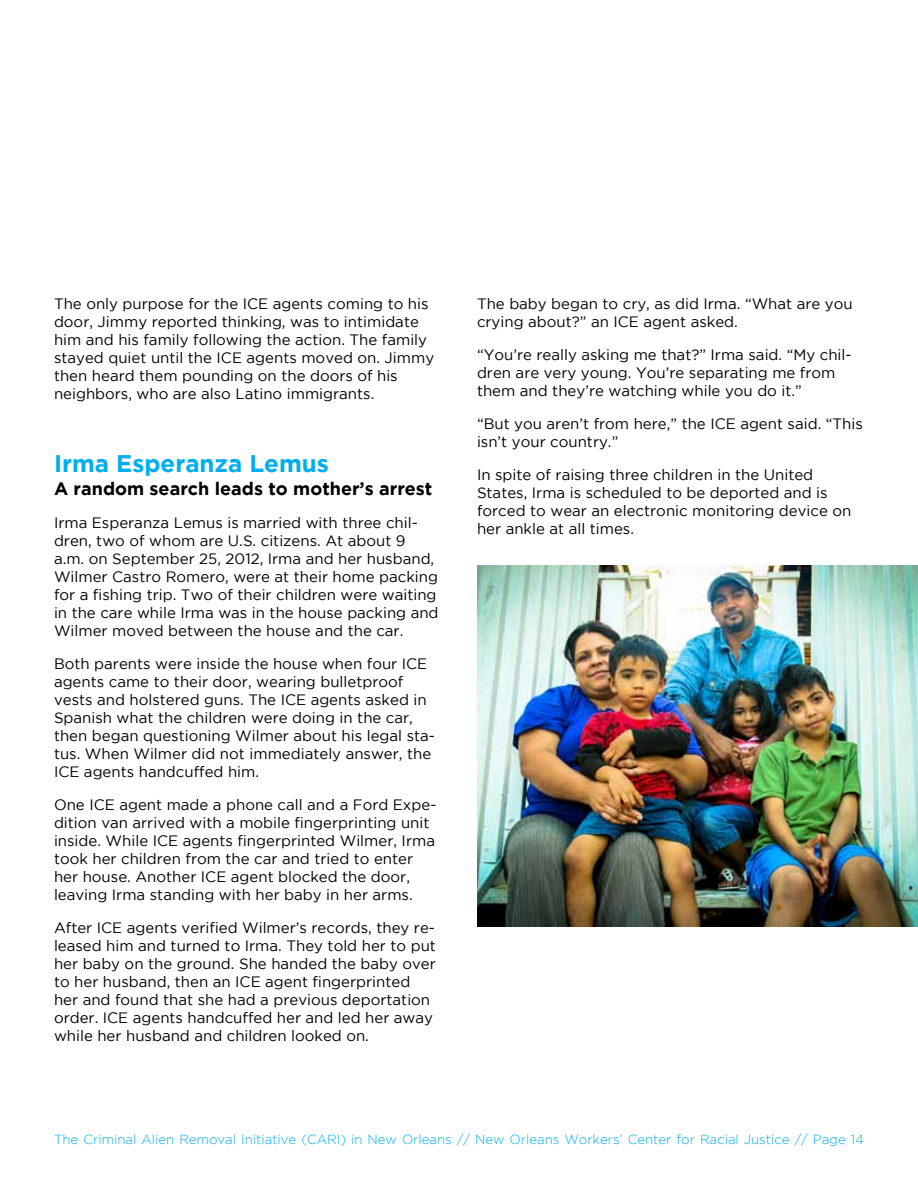
<style>
.page{position:relative;width:918px;height:1188px;background:#fff}
.page>*{position:absolute;margin:0;border:0;box-sizing:border-box;transform-origin:0 0}
.t1{font:700 24px "Gotham";color:#00aeef}
.t2{font:700 18px "Gotham";color:#000}
.t3{font:15px/18px "Gotham";color:#000}
.t4{font:300 13.2px "Gotham";color:#00aeef}
</style>
<div class="page">
<img style="left:477px;top:566px;width:441px;height:360px">
<p class="t3" style="left:54px;top:294px;width:382px">The only purpose for the ICE agents coming to his door, Jimmy reported thinking, was to intimidate him and his family following the action. The family stayed quiet until the ICE agents moved on. Jimmy then heard them pounding on the doors of his neighbors, who are also Latino immigrants.</p>
<h1 class="t1" style="left:54px;top:449px;width:276px">Irma Esperanza Lemus</h1>
<p class="t2" style="left:54px;top:478px;width:380px">A random search leads to mother’s arrest</p>
<p class="t3" style="left:54px;top:513px;width:386px">Irma Esperanza Lemus is married with three chil&shy;dren, two of whom are U.S. citizens. At about 9 a.m. on September 25, 2012, Irma and her husband, Wilmer Castro Romero, were at their home packing for a fishing trip. Two of their children were waiting in the care while Irma was in the house packing and Wilmer moved between the house and the car.</p>
<p class="t3" style="left:54px;top:654px;width:383px">Both parents were inside the house when four ICE agents came to their door, wearing bulletproof vests and holstered guns. The ICE agents asked in Spanish what the children were doing in the car, then began questioning Wilmer about his legal sta&shy;tus. When Wilmer did not immediately answer, the ICE agents handcuffed him.</p>
<p class="t3" style="left:54px;top:795px;width:384px">One ICE agent made a phone call and a Ford Expe&shy;dition van arrived with a mobile fingerprinting unit inside. While ICE agents fingerprinted Wilmer, Irma took her children from the car and tried to enter her house. Another ICE agent blocked the door, leaving Irma standing with her baby in her arms.</p>
<p class="t3" style="left:54px;top:918px;width:383px">After ICE agents verified Wilmer’s records, they re&shy;leased him and turned to Irma. They told her to put her baby on the ground. She handed the baby over to her husband, then an ICE agent fingerprinted her and found that she had a previous deportation order. ICE agents handcuffed her and led her away while her husband and children looked on.</p>
<p class="t3" style="left:477px;top:294px;width:377px">The baby began to cry, as did Irma. “What are you crying about?” an ICE agent asked.</p>
<p class="t3" style="left:477px;top:345px;width:376px">“You’re really asking me that?” Irma said. “My chil&shy;dren are very young. You’re separating me from them and they’re watching while you do it.”</p>
<p class="t3" style="left:477px;top:414px;width:387px">“But you aren’t from here,” the ICE agent said. “This isn’t your country.”</p>
<p class="t3" style="left:477px;top:465px;width:376px">In spite of raising three children in the United States, Irma is scheduled to be deported and is forced to wear an electronic monitoring device on her ankle at all times.</p>
<p class="t4" style="left:54px;top:1132px;width:811px">The Criminal Alien Removal Initiative (CARI) in New Orleans // New Orleans Workers’ Center for Racial Justice // Page 14</p>
</div>
